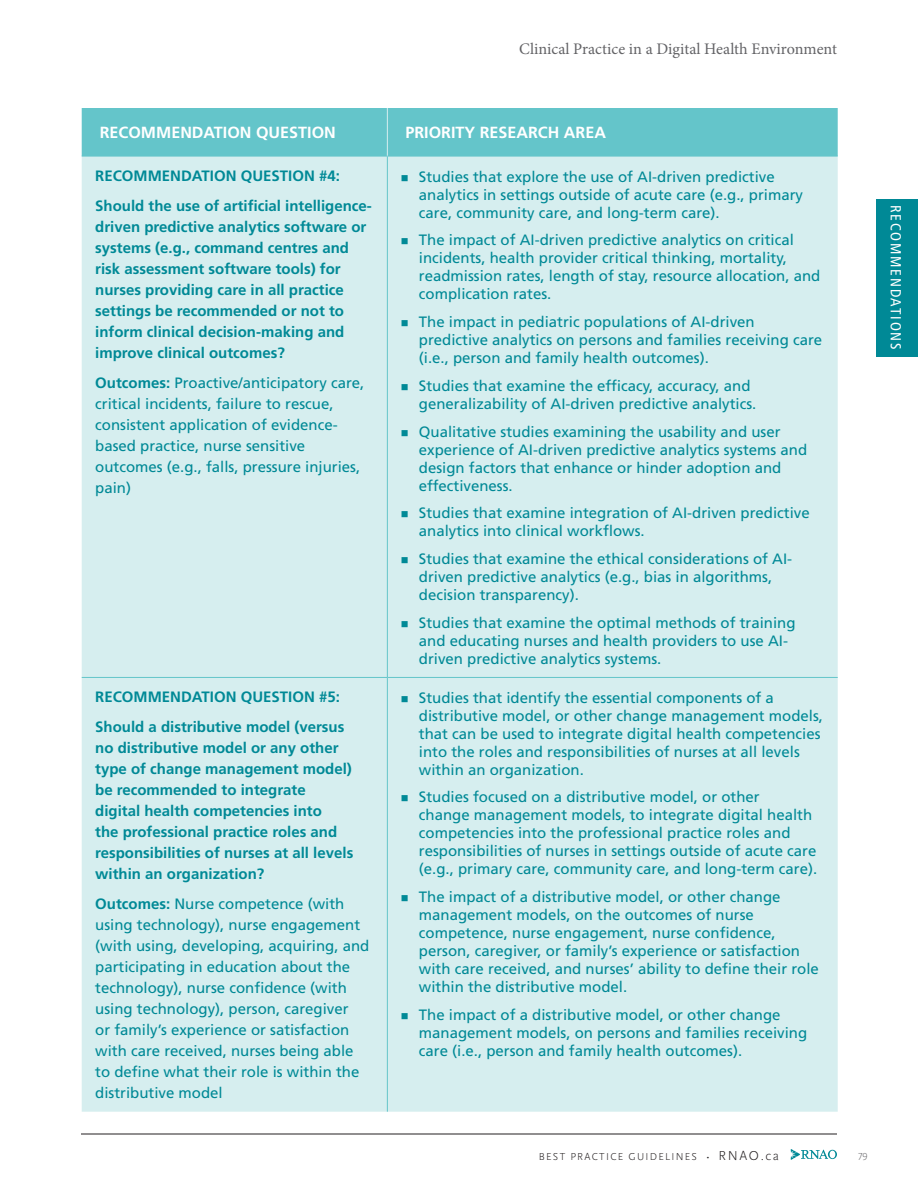
<style>
.page{position:relative;width:918px;height:1188px;background:#fff}
.page>*{position:absolute;margin:0;border:0;box-sizing:border-box;transform-origin:0 0}
.t1{font:16.2px "Minion Pro";color:#636366}
.TABLE___HEADER_white{font:700 16.2px "Frutiger LT Std";color:#fff}
.TABLE__Tabs_1{font:15px/18px "Frutiger LT Std";color:#008996}
.TABLE__main_text_-_GR{font:15px/21px "Frutiger LT Std";color:#008996}
.TABLE__Research_Question_text{font:700 15px/21px "Frutiger LT Std";color:#008996}
.TABLE__Research_Question{font:700 15px "Frutiger LT Std";color:#008996}
.t2{font:condensed 14.7px "Frutiger LT Std";letter-spacing:.12em;color:#fff}
.t3{font:300 10.5px "Scala Sans OT";letter-spacing:.12em;color:#231f20}
.t4{font:300 10.5px "Scala Sans OT";color:#636366}
.s1{font-weight:700}
.s2{font-size:13.5px}
</style>
<div class="page">
<hr style="left:81px;top:1134px;width:756px;height:1px;background:#231f20">
<svg style="left:791px;top:1149px;width:46px;height:11px"></svg>
<div style="left:876px;top:199px;width:42px;height:158px;background:#008996"></div>
<div style="left:82px;top:108px;width:756px;height:48px;background:#64c5ca"></div>
<div style="left:82px;top:157px;width:756px;height:955px;background:#d6eeef"></div>
<hr style="left:82px;top:156px;width:305px;height:1px;background:#64c5ca">
<hr style="left:387px;top:156px;width:451px;height:1px;background:#64c5ca">
<hr style="left:387px;top:156px;width:1px;height:521px;background:#64c5ca">
<hr style="left:82px;top:677px;width:305px;height:1px;background:#64c5ca">
<hr style="left:387px;top:677px;width:451px;height:1px;background:#64c5ca">
<hr style="left:387px;top:678px;width:1px;height:434px;background:#64c5ca">
<hr style="left:387px;top:108px;width:1px;height:48px;background:#d6eeef">
<p class="t1" style="left:519px;top:38px;width:319px">Clinical Practice in a Digital Health Environment</p>
<p class="TABLE___HEADER_white" style="left:100px;top:123px;width:238px">RECOMMENDATION QUESTION</p>
<p class="TABLE___HEADER_white" style="left:405px;top:123px;width:202px">PRIORITY RESEARCH AREA</p>
<p class="TABLE__Research_Question" style="left:95px;top:167px;width:246px">RECOMMENDATION QUESTION #4:</p>
<p class="TABLE__Research_Question_text" style="left:95px;top:196px;width:278px">Should the use of artificial intelligence&shy;driven predictive analytics software or systems (e.g., command centres and risk assessment software tools) for nurses providing care in all practice settings be recommended or not to inform clinical decision-making and improve clinical outcomes?</p>
<p class="TABLE__main_text_-_GR" style="left:95px;top:373px;width:271px"><span class="s1">Outcomes:</span> Proactive/anticipatory care, critical incidents, failure to rescue, consistent application of evidence&shy;based practice, nurse sensitive outcomes (e.g., falls, pressure injuries, pain)</p>
<p class="TABLE__Tabs_1" style="left:419px;top:168px;width:386px;text-indent:-18px">■ Studies that explore the use of AI-driven predictive analytics in settings outside of acute care (e.g., primary care, community care, and long-term care).</p>
<p class="TABLE__Tabs_1" style="left:419px;top:231px;width:403px;text-indent:-18px">■ The impact of AI-driven predictive analytics on critical incidents, health provider critical thinking, mortality, readmission rates, length of stay, resource allocation, and complication rates.</p>
<p class="TABLE__Tabs_1" style="left:419px;top:313px;width:405px;text-indent:-18px">■ The impact in pediatric populations of AI-driven predictive analytics on persons and families receiving care (i.e., person and family health outcomes).</p>
<p class="TABLE__Tabs_1" style="left:419px;top:377px;width:339px;text-indent:-18px">■ Studies that examine the efficacy, accuracy, and generalizability of AI-driven predictive analytics.</p>
<p class="TABLE__Tabs_1" style="left:419px;top:423px;width:390px;text-indent:-18px">■ Qualitative studies examining the usability and user experience of AI-driven predictive analytics systems and design factors that enhance or hinder adoption and effectiveness.</p>
<p class="TABLE__Tabs_1" style="left:419px;top:504px;width:392px;text-indent:-18px">■ Studies that examine integration of AI-driven predictive analytics into clinical workflows.</p>
<p class="TABLE__Tabs_1" style="left:419px;top:550px;width:375px;text-indent:-18px">■ Studies that examine the ethical considerations of AI&shy;driven predictive analytics (e.g., bias in algorithms, decision transparency).</p>
<p class="TABLE__Tabs_1" style="left:419px;top:614px;width:378px;text-indent:-18px">■ Studies that examine the optimal methods of training and educating nurses and health providers to use AI&shy;driven predictive analytics systems.</p>
<p class="TABLE__Research_Question" style="left:95px;top:688px;width:246px">RECOMMENDATION QUESTION #5:</p>
<p class="TABLE__Research_Question_text" style="left:95px;top:717px;width:260px">Should a distributive model (versus no distributive model or any other type of change management model) be recommended to integrate digital health competencies into<br>the professional practice roles and responsibilities of nurses at all levels within an organization?</p>
<p class="TABLE__main_text_-_GR" style="left:95px;top:894px;width:276px"><span class="s1">Outcomes:</span> Nurse competence (with using technology), nurse engagement (with using, developing, acquiring, and participating in education about the technology), nurse confidence (with using technology), person, caregiver<br>or family’s experience or satisfaction with care received, nurses being able to define what their role is within the distributive model</p>
<p class="TABLE__Tabs_1" style="left:419px;top:689px;width:406px;text-indent:-18px">■ Studies that identify the essential components of a distributive model, or other change management models, that can be used to integrate digital health competencies into the roles and responsibilities of nurses at all levels within an organization.</p>
<p class="TABLE__Tabs_1" style="left:419px;top:788px;width:400px;text-indent:-18px">■ Studies focused on a distributive model, or other<br>change management models, to integrate digital health competencies into the professional practice roles and responsibilities of nurses in settings outside of acute care (e.g., primary care, community care, and long-term care).</p>
<p class="TABLE__Tabs_1" style="left:419px;top:888px;width:402px;text-indent:-18px">■ The impact of a distributive model, or other change management models, on the outcomes of nurse competence, nurse engagement, nurse confidence, person, caregiver, or family’s experience or satisfaction with care received, and nurses’ ability to define their role within the distributive model.</p>
<p class="TABLE__Tabs_1" style="left:419px;top:1006px;width:390px;text-indent:-18px">■ The impact of a distributive model, or other change management models, on persons and families receiving care (i.e., person and family health outcomes).</p>
<p class="t3" style="left:539px;top:1151px;width:242px">BEST PRACTICE GUIDELINES • <span class="s2">RNAO.ca</span></p>
<p class="t4" style="left:858px;top:1149px;width:11px">79</p>
<p class="t2" style="left:905px;top:205px;width:146px;rotate:90deg">RECOMMENDATIONS</p>
</div>
